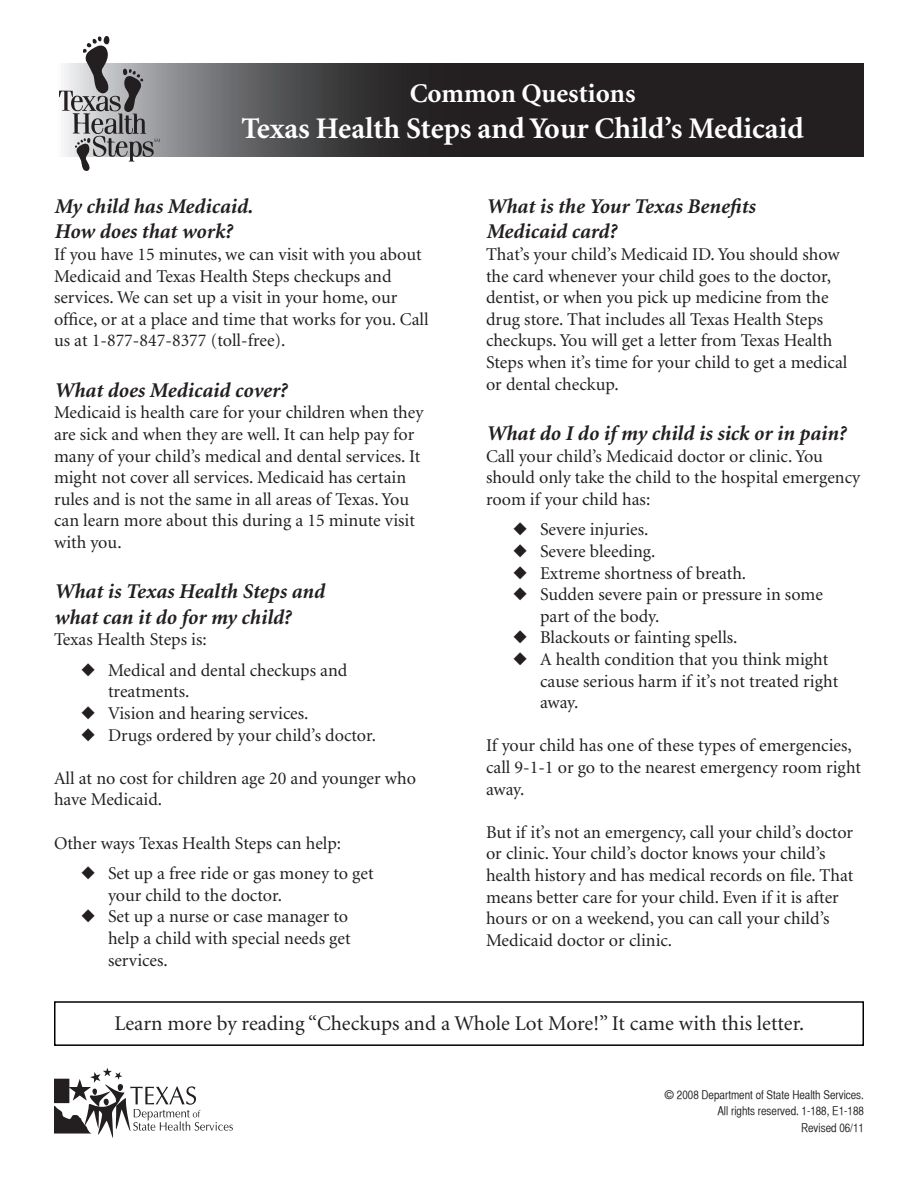
<style>
.page{position:relative;width:918px;height:1188px;background:#fff}
.page>*{position:absolute;margin:0;border:0;box-sizing:border-box;transform-origin:0 0}
.t1{font:700 30px "Minion";color:#fff}
.t2{font:700 27px "Minion";color:#fff}
.t3{font:italic 700 21px/25.2px "Minion";color:#231f20}
.t4{font:21px "Minion";color:#231f20}
.t5{font:18px/21.6px "Minion";color:#231f20}
.t6{font:12px/16.5px "Helvetica CY Plain";color:#231f20;text-align:right}
</style>
<div class="page">
<svg style="left:160px;top:63px;width:704px;height:94px;background:#363435"></svg>
<svg style="left:54px;top:1068px;width:179px;height:70px"></svg>
<svg style="left:59px;top:36px;width:101px;height:135px"></svg>
<div style="left:54px;top:1001px;width:810px;height:45px;border:2px solid #000"></div>
<h2 class="t2" style="left:410px;top:82px;width:227px">Common Questions</h2>
<h1 class="t1" style="left:241px;top:116px;width:564px">Texas Health Steps and Your Child’s Medicaid</h1>
<p class="t3" style="left:54px;top:196px;width:200px">My child has Medicaid.<br>How does that work?</p>
<p class="t5" style="left:54px;top:245px;width:376px">If you have 15 minutes, we can visit with you about Medicaid and Texas Health Steps checkups and services. We can set up a visit in your home, our office, or at a place and time that works for you. Call us at 1-877-847-8377 (toll-free).</p>
<p class="t3" style="left:54px;top:379px;width:234px">What does Medicaid cover?</p>
<p class="t5" style="left:54px;top:403px;width:371px">Medicaid is health care for your children when they are sick and when they are well. It can help pay for many of your child’s medical and dental services. It might not cover all services. Medicaid has certain rules and is not the same in all areas of Texas. You can learn more about this during a 15 minute visit with you.</p>
<p class="t3" style="left:54px;top:581px;width:272px">What is Texas Health Steps and what can it do for my child?</p>
<p class="t5" style="left:54px;top:630px;width:154px">Texas Health Steps is:</p>
<p class="t5" style="left:108px;top:661px;width:241px;text-indent:-27px">◆ Medical and dental checkups and treatments.</p>
<p class="t5" style="left:81px;top:704px;width:229px">◆ Vision and hearing services.</p>
<p class="t5" style="left:81px;top:726px;width:297px">◆ Drugs ordered by your child’s doctor.</p>
<p class="t5" style="left:54px;top:769px;width:363px">All at no cost for children age 20 and younger who have Medicaid.</p>
<p class="t5" style="left:54px;top:834px;width:289px">Other ways Texas Health Steps can help:</p>
<p class="t5" style="left:108px;top:864px;width:267px;text-indent:-27px">◆ Set up a free ride or gas money to get your child to the doctor.</p>
<p class="t5" style="left:108px;top:907px;width:244px;text-indent:-27px">◆ Set up a nurse or case manager to help a child with special needs get services.</p>
<p class="t3" style="left:486px;top:196px;width:271px">What is the Your Texas Benefits<br>Medicaid card?</p>
<p class="t5" style="left:486px;top:245px;width:363px">That’s your child’s Medicaid ID. You should show the card whenever your child goes to the doctor, dentist, or when you pick up medicine from the drug store. That includes all Texas Health Steps checkups. You will get a letter from Texas Health Steps when it’s time for your child to get a medical or dental checkup.</p>
<p class="t3" style="left:486px;top:422px;width:361px">What do I do if my child is sick or in pain?</p>
<p class="t5" style="left:486px;top:447px;width:376px">Call your child’s Medicaid doctor or clinic. You should only take the child to the hospital emergency room if your child has:</p>
<p class="t5" style="left:513px;top:520px;width:137px">◆ Severe injuries.</p>
<p class="t5" style="left:513px;top:542px;width:144px">◆ Severe bleeding.</p>
<p class="t5" style="left:513px;top:564px;width:235px">◆ Extreme shortness of breath.</p>
<p class="t5" style="left:540px;top:585px;width:285px;text-indent:-27px">◆ Sudden severe pain or pressure in some part of the body.</p>
<p class="t5" style="left:513px;top:628px;width:226px">◆ Blackouts or fainting spells.</p>
<p class="t5" style="left:540px;top:650px;width:300px;text-indent:-27px">◆ A health condition that you think might cause serious harm if it’s not treated right away.</p>
<p class="t5" style="left:486px;top:736px;width:377px">If your child has one of these types of emergencies, call 9-1-1 or go to the nearest emergency room right away.</p>
<p class="t5" style="left:486px;top:823px;width:369px">But if it’s not an emergency, call your child’s doctor or clinic. Your child’s doctor knows your child’s health history and has medical records on file. That means better care for your child. Even if it is after hours or on a weekend, you can call your child’s Medicaid doctor or clinic.</p>
<p class="t4" style="left:114px;top:1015px;width:691px">Learn more by reading “Checkups and a Whole Lot More!” It came with this letter.</p>
<p class="t6" style="left:665px;top:1088px;width:201px">© 2008 Department of State Health Services.<br>All rights reserved. 1-188, E1-188<br>Revised 06/11</p>
</div>
